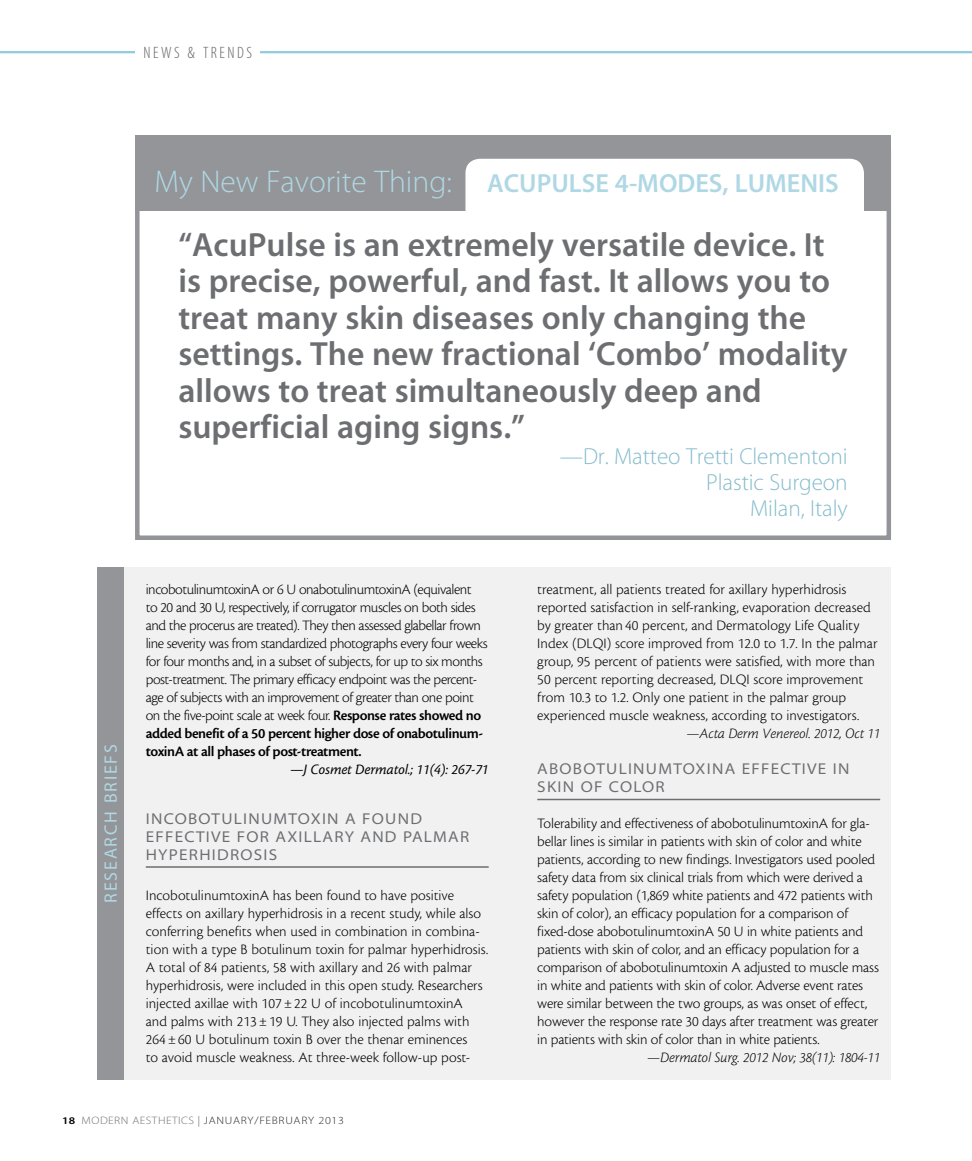
<style>
.page{position:relative;width:972px;height:1161px;background:#fff}
.page>*{position:absolute;margin:0;border:0;box-sizing:border-box;transform-origin:0 0}
.t1{font:33.6px/36.5px "Myriad MM 565 600";color:#6d6e71}
.t2{font:31.5px "Myriad MM 215 600";color:#afd8e4}
.t3{font:26.25px "Myriad MM 565 600";color:#afd8e4}
.t4{font:23.25px/26px "Myriad MM 215 600";letter-spacing:-.005em;color:#85bccc;text-align:right}
.t5{font:18px "Myriad MM 400 600";letter-spacing:.1em;color:#afd8e4}
.t6{font:16.5px "Myriad MM 215 300";letter-spacing:.15em;color:#636466}
.t7{font:15.75px/18px "Myriad MM 400 700";letter-spacing:.08em;color:#6d6e71}
.t8{font:15px/18px "Cronos MM 250 10";letter-spacing:-.01em;color:#000}
.t9{font:15px/18px "Cronos MM 250 10";letter-spacing:-.03em;color:#000}
.t10{font:15px/18px "Cronos MM 574 10";letter-spacing:-.03em;color:#000}
.t11{font:15px "Cronos MM It 250 10";letter-spacing:-.005em;color:#000}
.t12{font:15px "Cronos MM It 400 10";letter-spacing:-.005em;color:#000}
.t13{font:10.8px "Myriad MM 215 600";letter-spacing:.06em;color:#292829;scale:1.11 1}
.s1{font-family:"Myriad MM 565 600";font-size:26.25px}
.s2{font-family:"Cronos MM 574 10"}
.s3{font-family:"Myriad MM 565 600";font-size:10.2px;color:#000}
.s4{color:#6d6e71}
.s5{font-family:"Myriad MM 400 600";color:#939598}
</style>
<div class="page">
<hr style="left:0;top:51px;width:972px;height:2px;background:#90cbdc">
<div style="left:135px;top:30px;width:125px;height:27px;background:#fff"></div>
<div style="left:122px;top:567px;width:769px;height:513px;background:#f1f1f2"></div>
<div style="left:97px;top:567px;width:27px;height:513px;background:#939598"></div>
<hr style="left:146px;top:866px;width:343px;height:2px;background:#6d6e71">
<hr style="left:537px;top:799px;width:343px;height:1px;background:#6d6e71">
<div style="left:135px;top:148px;width:756px;height:392px;border:4px solid #939598"></div>
<div style="left:135px;top:135px;width:756px;height:76px;background:#939598"></div>
<div style="left:465px;top:159px;width:399px;height:52px;background:#fff"></div>
<p class="t6" style="left:144px;top:44px;width:110px">NEWS &amp; TREN DS</p>
<h2 class="t2" style="left:154px;top:167px;width:428px">My N ew Favorite Thing: <span class="s1">AcuPulse</span></h2>
<h3 class="t3" style="left:615px;top:171px;width:166px">4-Modes, Lumenis</h3>
<p class="t5" style="left:102px;top:903px;width:160px;rotate:-90deg">Research Briefs</p>
<p class="t1" style="left:178px;top:228px;width:671px">“AcuPulse is an extremely versatile device. It is precise, powerful, and fast. It allows you to treat many skin diseases only changing the settings. The new fractional ‘Combo’ modality allows to treat simultaneously deep and superficial aging signs.”</p>
<h3 class="t4" style="left:560px;top:445px;width:289px">—Dr. Matteo Tretti Clementoni<br>Plastic Surgeon<br>Milan, Italy</h3>
<p class="t9" style="left:146px;top:581px;width:344px">incobotulinumtoxinA or 6 U onabotulinumtoxinA (equivalent<br>to 20 and 30 U, respectively, if corrugator muscles on both sides and the procerus are treated). They then assessed glabellar frown line severity was from standardized photographs every four weeks for four months and, in a subset of subjects, for up to six months post-treatment. The primary efficacy endpoint was the percent&shy;age of subjects with an improvement of greater than one point on the five-point scale at week four. <span class="s2">Response rates showed no</span></p>
<p class="t10" style="left:146px;top:725px;width:339px">added benefit of a 50 percent higher dose of onabotulinum&shy;toxinA at all phases of post-treatment.</p>
<p class="t12" style="left:290px;top:761px;width:200px">—J Cosmet Dermatol.; 11(4): 267-71</p>
<p class="t7" style="left:146px;top:810px;width:325px">I NCOBOTULINUMTOXIN A FOUND<br>EFFECTIVE FOR AXILLARY AND PALMAR<br>HYPERHIDROSIS</p>
<p class="t8" style="left:146px;top:887px;width:344px">IncobotulinumtoxinA has been found to have positive effects on axillary hyperhidrosis in a recent study, while also conferring benefits when used in combination in combina&shy;tion with a type B botulinum toxin for palmar hyperhidrosis.<br>A total of 84 patients, 58 with axillary and 26 with palmar hyperhidrosis, were included in this open study. Researchers injected axillae with 107±22 U of incobotulinumtoxinA<br>and palms with 213±19 U. They also injected palms with 264±60 U botulinum toxin B over the thenar eminences<br>to avoid muscle weakness. At three-week follow-up post-</p>
<p class="t8" style="left:537px;top:581px;width:342px">treatment, all patients treated for axillary hyperhidrosis reported satisfaction in self-ranking, evaporation decreased by greater than 40 percent, and Dermatology Life Quality Index (DLQI) score improved from 12.0 to 1.7. In the palmar group, 95 percent of patients were satisfied, with more than 50 percent reporting decreased, DLQI score improvement from 10.3 to 1.2. Only one patient in the palmar group experienced muscle weakness, according to investigators.</p>
<p class="t11" style="left:687px;top:725px;width:195px">—Acta Derm Venereol. 2012, Oct 11</p>
<p class="t7" style="left:537px;top:761px;width:314px">ABOBOTULINUMTOXINA EFFECTIVE IN<br>SKIN OF COLOR</p>
<p class="t8" style="left:537px;top:815px;width:343px">Tolerability and effectiveness of abobotulinumtoxinA for gla&shy;bellar lines is similar in patients with skin of color and white patients, according to new findings. Investigators used pooled safety data from six clinical trials from which were derived a safety population (1,869 white patients and 472 patients with skin of color), an efficacy population for a comparison of fixed-dose abobotulinumtoxinA 50 U in white patients and patients with skin of color, and an efficacy population for a comparison of abobotulinumtoxin A adjusted to muscle mass in white and patients with skin of color. Adverse event rates were similar between the two groups, as was onset of effect, however the response rate 30 days after treatment was greater in patients with skin of color than in white patients.</p>
<p class="t11" style="left:647px;top:1049px;width:235px">—Dermatol Surg. 2012 Nov; 38(11): 1804-11</p>
<p class="t13" style="left:62px;top:1115px;width:256px"><span class="s3">18</span> <span class="s4">modern aesthetics</span> <span class="s5">|</span> january/february 2013</p>
</div>
